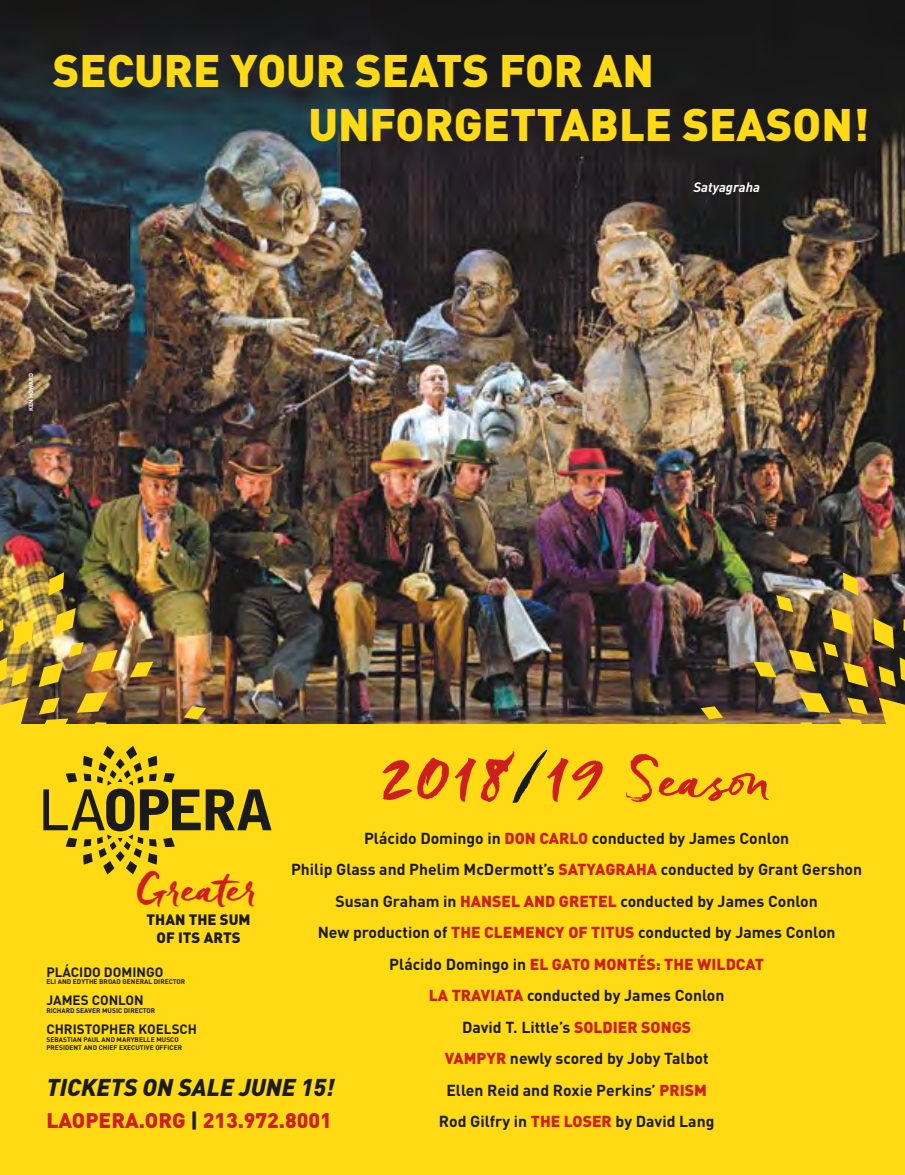
<style>
.page{position:relative;width:905px;height:1175px;background:#fff}
.page>*{position:absolute;margin:0;border:0;box-sizing:border-box;transform-origin:0 0}
.t1{font:73.05px "Freeland";color:#cd201e}
.t2{font:900 45px/54px "DIN";color:#ffda15}
.t3{font:44.4px "Freeland";color:#cd201e}
.t4{font:italic 900 24px "DIN";color:#1c1b1b}
.t5{font:900 21px "DIN";color:#cd201e}
.t6{font:700 15.75px/31.5px "DIN";color:#1c1b1b;text-align:center}
.t7{font:900 14.85px/17.9px "DIN";color:#1c1b1b;text-align:center}
.t8{font:italic 700 13.5px "DIN";color:#fff}
.t9{font:700 13.35px "DIN";color:#1c1b1b}
.t10{font:700 6.75px/7.8px "DIN";color:#1c1b1b}
.t11{font:700 6px "DIN";color:#fff}
.s1{color:#1c1b1b}
.s2{font-size:59.1px}
.s3{font-weight:900;color:#cd201e}
</style>
<div class="page">
<div style="left:0;top:0;width:904px;height:1174px;background:#ffda15"></div>
<svg style="left:43px;top:746px;width:228px;height:128px"></svg>
<img style="left:0;top:0;width:904px;height:723px">
<svg style="left:48px;top:572px;width:16px;height:23px"></svg>
<svg style="left:130px;top:661px;width:23px;height:16px"></svg>
<svg style="left:184px;top:706px;width:22px;height:13px"></svg>
<img style="left:0;top:608px;width:118px;height:116px">
<svg style="left:700px;top:706px;width:23px;height:13px"></svg>
<img style="left:753px;top:572px;width:151px;height:152px">
<h2 class="t2" style="left:308px;top:41px;width:562px;text-indent:-256px">SECURE YOUR SEATS FOR AN<br>UNFORGETTABLE SEASON!</h2>
<p class="t8" style="left:693px;top:179px;width:68px">Satyagraha</p>
<p class="t11" style="left:27px;top:411px;width:40px;rotate:-90deg">KEN HOWARD</p>
<h1 class="t1" style="left:380px;top:728px;width:396px">2018<span class="s1">/</span>19 <span class="s2">Season</span></h1>
<p class="t6" style="left:291px;top:821px;width:572px">Plácido Domingo in <span class="s3">DON CARLO</span> conducted by James Conlon<br>Philip Glass and Phelim McDermott’s <span class="s3">SATYAGRAHA</span> conducted by Grant Gershon Susan Graham in <span class="s3">HANSEL AND GRETEL</span> conducted by James Conlon<br>New production of <span class="s3">THE CLEMENCY OF TITUS</span> conducted by James Conlon Plácido Domingo in <span class="s3">EL GATO MONTÉS: THE WILDCAT<br>LA TRAVIATA</span> conducted by James Conlon<br>David T. Little’s <span class="s3">SOLDIER SONGS<br>VAMPYR</span> newly scored by Joby Talbot<br>Ellen Reid and Roxie Perkins’ <span class="s3">PRISM<br></span>Rod Gilfry in <span class="s3">THE LOSER</span> by David Lang</p>
<h3 class="t3" style="left:136px;top:860px;width:124px">Greater</h3>
<p class="t7" style="left:146px;top:910px;width:106px">THAN THE SUM<br>OF ITS ARTS</p>
<p class="t9" style="left:46px;top:963px;width:118px">PLÁCIDO DOMINGO</p>
<p class="t10" style="left:46px;top:977px;width:140px">ELI AND EDYTHE BROAD GENERAL DIRECTOR</p>
<p class="t9" style="left:46px;top:992px;width:99px">JAMES CONLON</p>
<p class="t10" style="left:46px;top:1006px;width:110px">RICHARD SEAVER MUSIC DIRECTOR</p>
<p class="t9" style="left:46px;top:1020px;width:152px">CHRISTOPHER KOELSCH</p>
<p class="t10" style="left:46px;top:1035px;width:137px">SEBASTIAN PAUL AND MARYBELLE MUSCO<br>PRESIDENT AND CHIEF EXECUTIVE OFFICER</p>
<h3 class="t4" style="left:46px;top:1071px;width:290px">TICKETS ON SALE JUNE 15!</h3>
<h3 class="t5" style="left:46px;top:1106px;width:287px">LAOPERA.ORG <span class="s1">|</span> 213.972.8001</h3>
</div>
